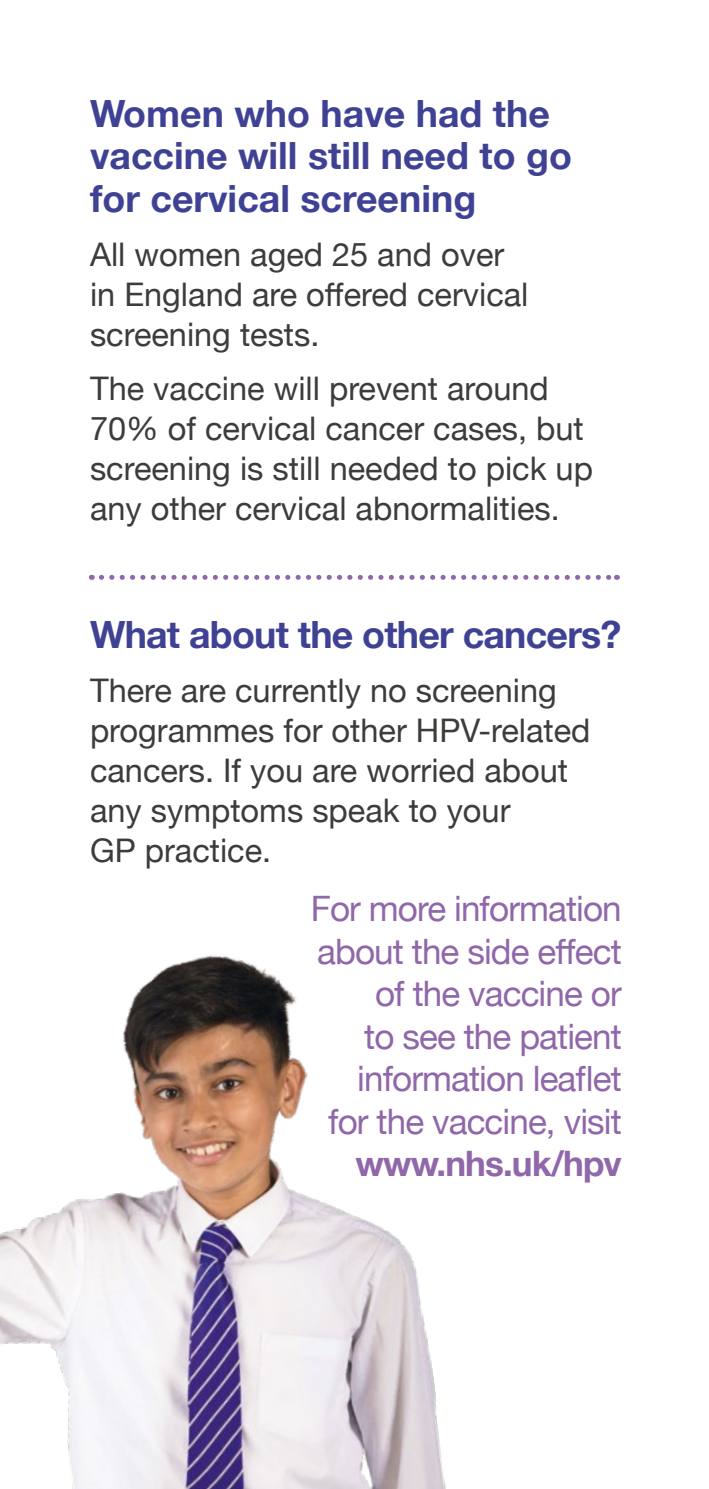
<style>
.page{position:relative;width:709px;height:1489px;background:#fff}
.page>*{position:absolute;margin:0;border:0;box-sizing:border-box;transform-origin:0 0}
.t1{font:700 37.5px/42.5px "Helvetica Neue";color:#3f4294}
.t2{font:700 37.5px "Helvetica Neue";letter-spacing:-.02em;color:#3f4294}
.t3{font:35px/42.5px "Helvetica Neue";letter-spacing:-.025em;color:#9067a9;text-align:right}
.t4{font:700 35px "Helvetica Neue";letter-spacing:-.025em;color:#9067a9}
.t5{font:32.5px/40px "Helvetica Neue";color:#3c3c3b}
</style>
<div class="page">
<img style="left:0;top:955px;width:446px;height:533px">
<svg style="left:101px;top:575px;width:516px;height:5px"></svg>
<p class="t1" style="left:90px;top:93px;width:483px">Women who have had the vaccine will still need to go for cervical screening</p>
<p class="t5" style="left:90px;top:236px;width:440px">All women aged 25 and over in England are offered cervical screening tests.</p>
<p class="t5" style="left:90px;top:370px;width:504px">The vaccine will prevent around 70% of cervical cancer cases, but screening is still needed to pick up any other cervical abnormalities.</p>
<p class="t2" style="left:90px;top:605px;width:533px">What about the other cancers?</p>
<p class="t5" style="left:90px;top:672px;width:502px">There are currently no screening programmes for other HPV-related cancers. If you are worried about any symptoms speak to your<br>GP practice.</p>
<p class="t3" style="left:311px;top:889px;width:312px">For more information about the side effect of the vaccine or<br>to see the patient information leaflet for the vaccine, visit</p>
<p class="t4" style="left:355px;top:1135px;width:268px">www.nhs.uk/hpv</p>
</div>
